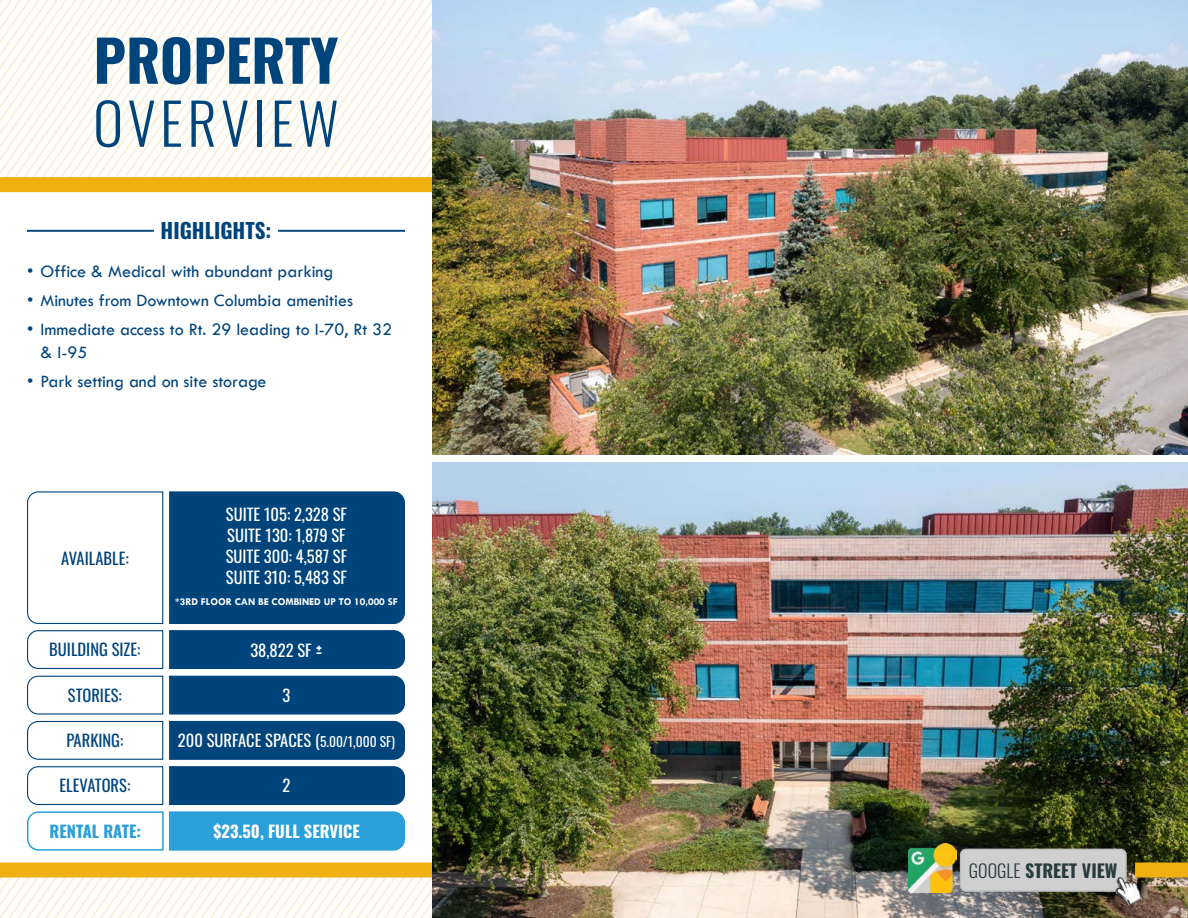
<style>
.page{position:relative;width:1188px;height:918px;background:#fff}
.page>*{position:absolute;margin:0;border:0;box-sizing:border-box;transform-origin:0 0}
.t1{font:700 57px "Oswald";color:#00447c}
.t2{font:300 57px "Oswald";letter-spacing:.08em;color:#00447c}
.t3{font:700 21px "Oswald";color:#00447c}
.t4{font:18px/22.5px "Tw Cen";color:#00447c}
.t5{font:700 18px "Oswald";color:#293b3d}
.t6{font:16.5px/21px "Oswald";color:#fff;text-align:justify}
.t7{font:16.5px "Oswald";color:#00447c}
.t8{font:700 16.5px "Oswald";color:#fff}
.t9{font:700 16.5px "Oswald";color:#2a9fd9}
.t10{font:700 10.5px "Tw Cen";color:#fff}
.s1{font-size:13.5px}
.s2{font-weight:300}
</style>
<div class="page">
<img style="left:0;top:0;width:432px;height:918px">
<div style="left:0;top:186px;width:1188px;height:684px;background:#fff"></div>
<div style="left:0;top:177px;width:1188px;height:15px;background:#eeb111"></div>
<img style="left:432px;top:0;width:756px;height:455px">
<div style="left:0;top:862px;width:900px;height:16px;background:#eeb111"></div>
<img style="left:432px;top:463px;width:756px;height:455px">
<div style="left:1135px;top:862px;width:53px;height:16px;background:#eeb111"></div>
<img style="left:908px;top:844px;width:49px;height:48px">
<div style="left:961px;top:849px;width:165px;height:42px;background:#cfcfcf;border-radius:5px"></div>
<div style="left:960px;top:849px;width:167px;height:43px;border:2px solid #bcbebf;border-radius:5px"></div>
<img style="left:1115px;top:877px;width:27px;height:29px">
<svg style="left:27px;top:766px;width:378px;height:85px"></svg>
<hr style="left:278px;top:230px;width:127px;height:2px;background:#00447c">
<hr style="left:27px;top:230px;width:127px;height:2px;background:#00447c">
<svg style="left:27px;top:491px;width:378px;height:269px"></svg>
<h1 class="t1" style="left:94px;top:31px;width:246px">PROPERTY</h1>
<h1 class="t2" style="left:93px;top:73px;width:247px">OVERVIEW</h1>
<p class="t3" style="left:161px;top:220px;width:112px">HIGHLIGHTS:</p>
<p class="t4" style="left:27px;top:260px;width:308px">• Office &amp; Medical with abundant parking</p>
<p class="t4" style="left:27px;top:289px;width:328px">• Minutes from Downtown Columbia amenities</p>
<p class="t4" style="left:40px;top:318px;width:353px;text-indent:-14px">• Immediate access to Rt. 29 leading to I-70, Rt 32 &amp; I-95</p>
<p class="t4" style="left:27px;top:370px;width:241px">• Park setting and on site storage</p>
<p class="t7" style="left:61px;top:543px;width:69px">AVAILABLE:</p>
<p class="t6" style="left:226px;top:502px;width:123px">SUITE 105: 2,328 SF SUITE 130: 1,879 SF SUITE 300: 4,587 SF SUITE 310: 5,483 SF</p>
<p class="t10" style="left:175px;top:595px;width:224px">*3RD FLOOR CAN BE COMBINED UP TO 10,000 SF</p>
<p class="t7" style="left:49px;top:635px;width:93px">BUILDING SIZE:</p>
<p class="t6" style="left:250px;top:638px;width:74px">38,822 SF <sup>±</sup></p>
<p class="t7" style="left:68px;top:681px;width:55px">STORIES:</p>
<p class="t6" style="left:283px;top:683px;width:9px">3</p>
<p class="t7" style="left:66px;top:726px;width:59px">PARKING:</p>
<p class="t6" style="left:178px;top:728px;width:219px">200 SURFACE SPACES (<span class="s1">5.00/1,000 SF)</span></p>
<p class="t7" style="left:59px;top:771px;width:72px">ELEVATORS:</p>
<p class="t6" style="left:283px;top:774px;width:9px">2</p>
<p class="t9" style="left:50px;top:823px;width:93px">RENTAL RATE:</p>
<p class="t8" style="left:214px;top:822px;width:148px">$23.50, FULL SERVICE</p>
<p class="t5" style="left:969px;top:861px;width:150px"><span class="s2">GOOGLE</span> STREET VIEW</p>
</div>
